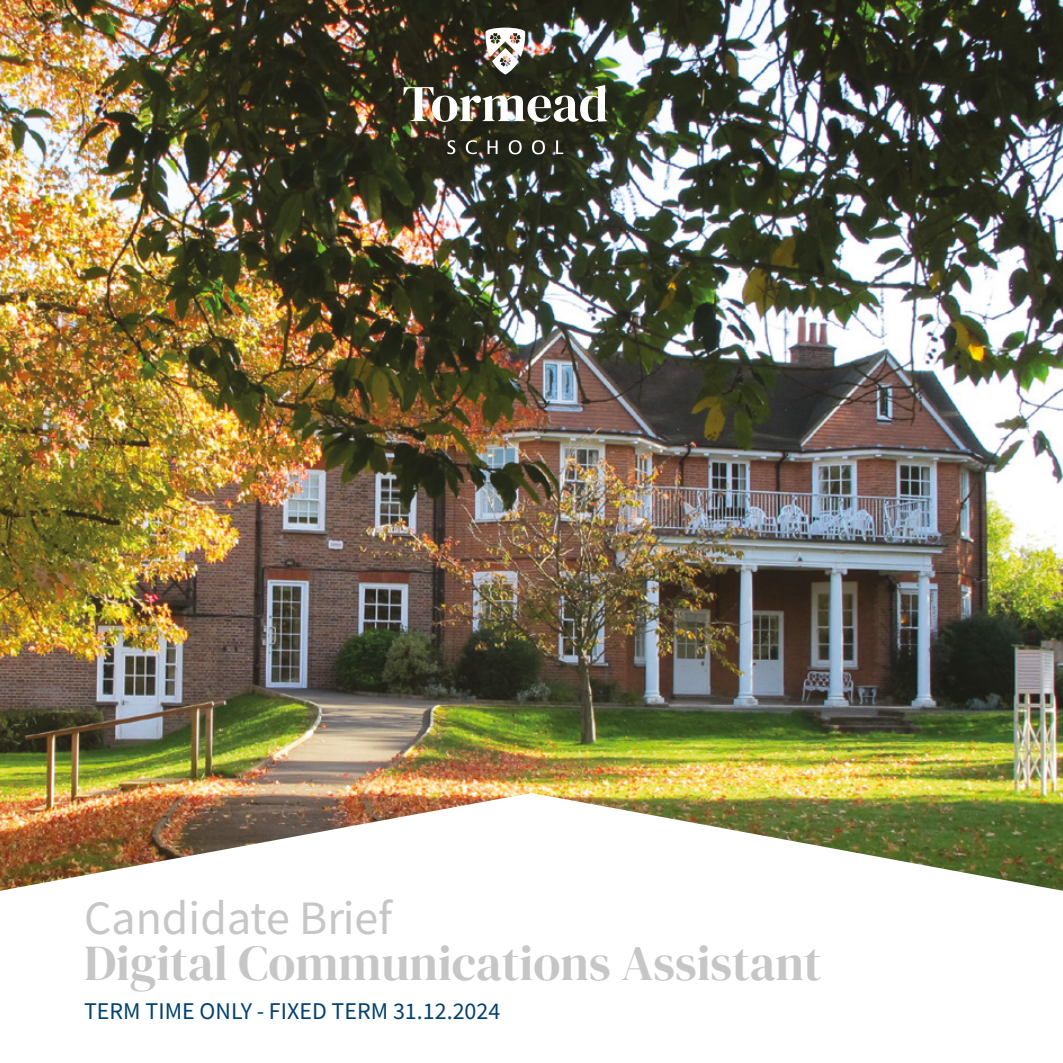
<style>
.page{position:relative;width:1063px;height:1063px;background:#fff}
.page>*{position:absolute;margin:0;border:0;box-sizing:border-box;transform-origin:0 0}
.t1{font:49.5px "DM Serif Display";color:#c6c6c6}
.t2{font:48px "Source Sans Variable";color:#c6c6c6}
.t3{font:24px "Source Sans Variable";color:#004170}
</style>
<div class="page">
<img style="left:0;top:0;width:1063px;height:793px">
<img style="left:0;top:793px;width:1063px;height:98px">
<svg style="left:447px;top:140px;width:8px;height:14px"></svg>
<svg style="left:466px;top:140px;width:11px;height:14px"></svg>
<svg style="left:488px;top:140px;width:10px;height:14px"></svg>
<svg style="left:509px;top:140px;width:13px;height:14px"></svg>
<svg style="left:532px;top:140px;width:13px;height:14px"></svg>
<svg style="left:556px;top:140px;width:7px;height:14px"></svg>
<img style="left:403px;top:85px;width:204px;height:37px">
<svg style="left:485px;top:28px;width:40px;height:47px"></svg>
<h2 class="t2" style="left:84px;top:889px;width:310px">Candidate Brief</h2>
<h1 class="t1" style="left:84px;top:935px;width:739px">Digital Communications Assistant</h1>
<p class="t3" style="left:84px;top:996px;width:418px">TERM TIME ONLY - FIXED TERM 31.12.2024</p>
</div>
